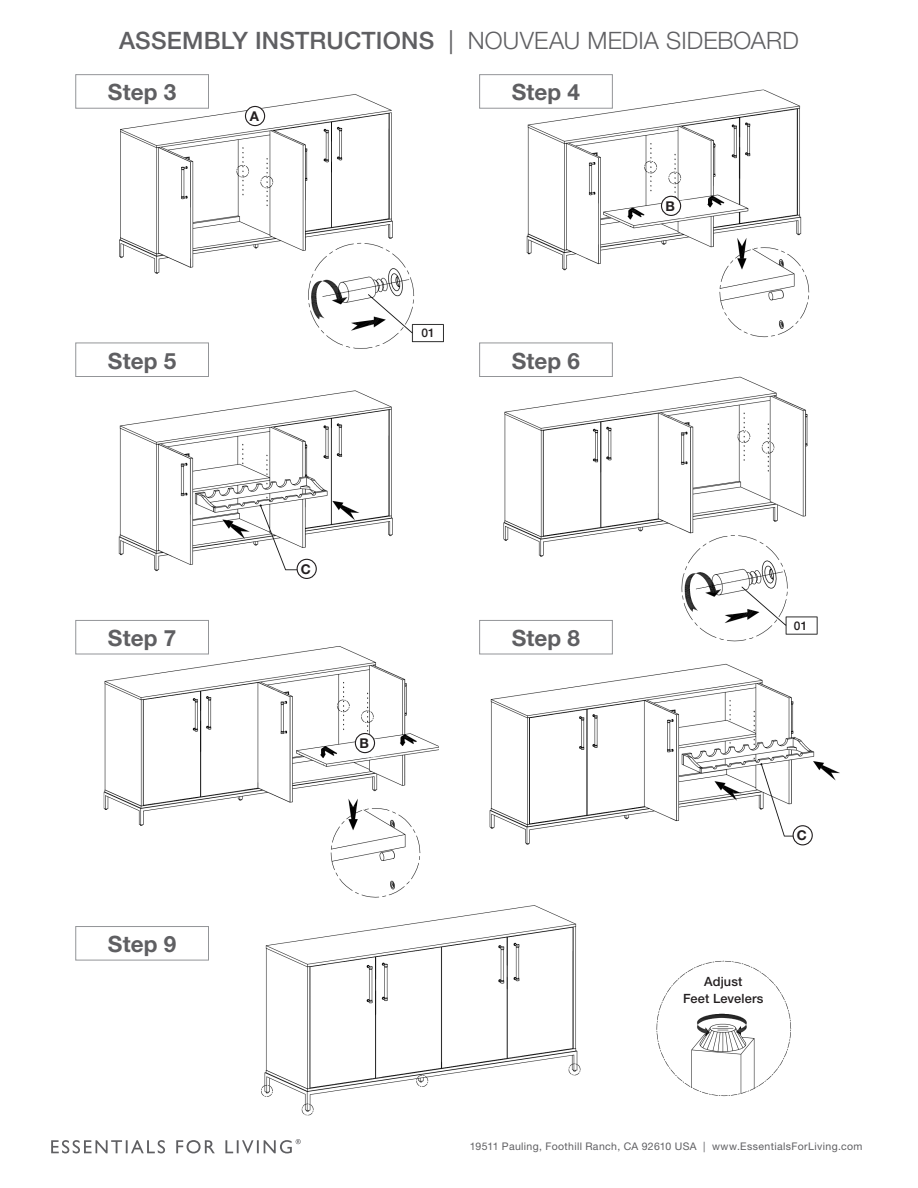
<style>
.page{position:relative;width:918px;height:1188px;background:#fff}
.page>*{position:absolute;margin:0;border:0;box-sizing:border-box;transform-origin:0 0}
.t1{font:300 24px "Helvetica Neue";letter-spacing:.005em;color:#5f5f62}
.t2{font:700 22.5px "Helvetica Neue";letter-spacing:.005em;color:#5f5f62}
.t3{font:700 13.5px "Helvetica Neue";color:#231f20}
.t4{font:500 12.75px "Helvetica Neue";letter-spacing:.015em;color:#231f20}
.t5{font:500 12px "Helvetica Neue";color:#231f20}
.t6{font:10.5px "Helvetica Neue";letter-spacing:.035em;color:#5f5f62}
.s1{font-weight:500}
.s2{font-weight:400}
</style>
<div class="page">
<svg style="left:51px;top:1139px;width:250px;height:14px"></svg>
<img style="left:98px;top:94px;width:346px;height:255px">
<img style="left:479px;top:89px;width:331px;height:254px">
<img style="left:503px;top:376px;width:315px;height:266px">
<img style="left:489px;top:663px;width:351px;height:183px">
<img style="left:137px;top:905px;width:655px;height:211px">
<img style="left:83px;top:646px;width:369px;height:262px">
<img style="left:118px;top:390px;width:275px;height:189px">
<div style="left:75px;top:74px;width:134px;height:35px;background:#fff;border:1px solid #939598"></div>
<div style="left:479px;top:74px;width:134px;height:35px;background:#fff;border:1px solid #939598"></div>
<div style="left:75px;top:343px;width:134px;height:34px;background:#fff;border:1px solid #939598"></div>
<div style="left:479px;top:343px;width:134px;height:34px;background:#fff;border:1px solid #939598"></div>
<div style="left:75px;top:620px;width:134px;height:34px;background:#fff;border:1px solid #939598"></div>
<div style="left:479px;top:620px;width:134px;height:34px;background:#fff;border:1px solid #939598"></div>
<div style="left:75px;top:926px;width:134px;height:34px;background:#fff;border:1px solid #939598"></div>
<div style="left:787px;top:618px;width:27px;height:14px;background:#fff"></div>
<div style="left:355px;top:734px;width:20px;height:19px;background:#fff;border-radius:50%"></div>
<div style="left:355px;top:733px;width:20px;height:20px;border:1px solid #231f20;border-radius:50%"></div>
<div style="left:662px;top:196px;width:19px;height:19px;background:#fff;border-radius:50%"></div>
<div style="left:661px;top:196px;width:20px;height:20px;border:1px solid #231f20;border-radius:50%"></div>
<div style="left:297px;top:559px;width:19px;height:19px;background:#fff;border-radius:50%"></div>
<div style="left:297px;top:559px;width:20px;height:20px;border:1px solid #231f20;border-radius:50%"></div>
<div style="left:793px;top:826px;width:19px;height:19px;background:#fff;border-radius:50%"></div>
<div style="left:793px;top:825px;width:20px;height:20px;border:1px solid #231f20;border-radius:50%"></div>
<div style="left:245px;top:106px;width:20px;height:20px;background:#fff;border-radius:50%"></div>
<div style="left:245px;top:106px;width:20px;height:20px;border:1px solid #231f20;border-radius:50%"></div>
<h1 class="t1" style="left:119px;top:26px;width:681px"><span class="s1">ASSEMBLY INSTRUCTIONS</span> <span class="s2">|</span> NOUVEAU MEDIA SIDEBOARD</h1>
<p class="t2" style="left:108px;top:78px;width:70px">Step 3</p>
<p class="t2" style="left:512px;top:78px;width:70px">Step 4</p>
<p class="t3" style="left:250px;top:108px;width:11px">A</p>
<p class="t5" style="left:421px;top:325px;width:15px">01</p>
<p class="t2" style="left:108px;top:347px;width:70px">Step 5</p>
<p class="t2" style="left:512px;top:347px;width:70px">Step 6</p>
<p class="t3" style="left:301px;top:561px;width:12px">C</p>
<p class="t2" style="left:108px;top:624px;width:70px">Step 7</p>
<p class="t2" style="left:512px;top:624px;width:70px">Step 8</p>
<p class="t2" style="left:108px;top:930px;width:70px">Step 9</p>
<p class="t3" style="left:359px;top:735px;width:11px">B</p>
<p class="t3" style="left:666px;top:198px;width:11px">B</p>
<p class="t5" style="left:794px;top:618px;width:15px">01</p>
<p class="t3" style="left:797px;top:827px;width:12px">C</p>
<p class="t4" style="left:704px;top:974px;width:40px">Adjust</p>
<p class="t4" style="left:683px;top:991px;width:82px">Feet Levelers</p>
<p class="t6" style="left:470px;top:1140px;width:394px">19511 Pauling, Foothill Ranch, CA 92610 USA | www.EssentialsForLiving.com</p>
</div>
